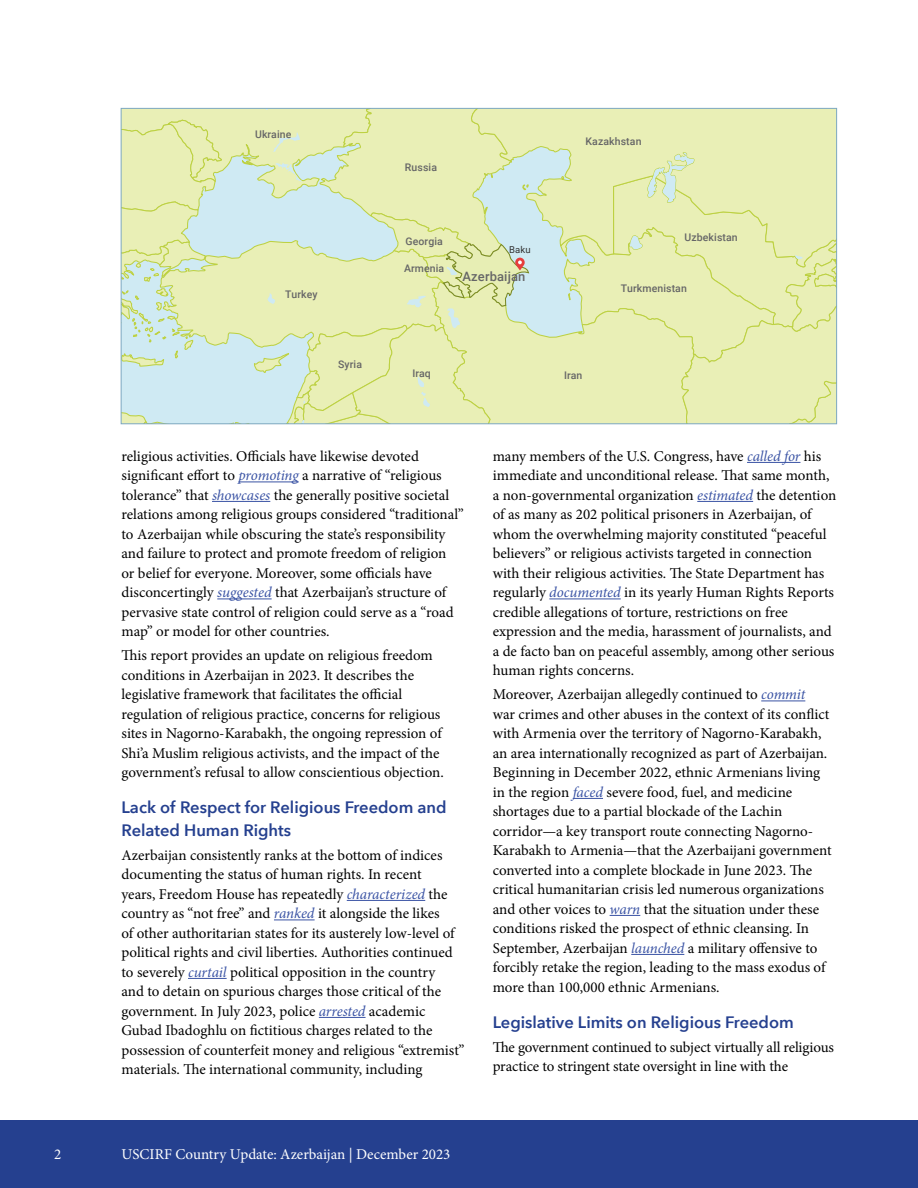
<style>
.page{position:relative;width:918px;height:1188px;background:#fff}
.page>*{position:absolute;margin:0;border:0;box-sizing:border-box;transform-origin:0 0}
.Subhead{font:600 16.5px/22.5px "Avenir Next";color:#25408f}
.Body_no_indent{font:15px/19.5px "Minion Pro";color:#000}
.t1{font:15px "Minion Pro";color:#fff}
.t2{font:500 12.9px "Roboto";letter-spacing:.01em;color:#666667}
.t3{font:500 10.5px "Roboto";letter-spacing:.01em;color:#666667}
.t4{font:9.45px "Roboto";color:#333}
.s1{font-style:italic;color:#3a53a4}
</style>
<div class="page">
<div style="left:0;top:1120px;width:918px;height:68px;background:#25408f"></div>
<hr style="left:238px;top:482px;width:61px;height:1px;background:#3a53a4">
<hr style="left:212px;top:501px;width:58px;height:1px;background:#3a53a4">
<hr style="left:217px;top:599px;width:55px;height:1px;background:#3a53a4">
<hr style="left:347px;top:900px;width:78px;height:1px;background:#3a53a4">
<hr style="left:274px;top:920px;width:41px;height:1px;background:#3a53a4">
<hr style="left:188px;top:978px;width:39px;height:1px;background:#3a53a4">
<hr style="left:319px;top:1017px;width:47px;height:1px;background:#3a53a4">
<hr style="left:747px;top:462px;width:53px;height:1px;background:#3a53a4">
<hr style="left:697px;top:501px;width:56px;height:1px;background:#3a53a4">
<hr style="left:549px;top:599px;width:72px;height:1px;background:#3a53a4">
<hr style="left:761px;top:701px;width:44px;height:1px;background:#3a53a4">
<hr style="left:573px;top:798px;width:30px;height:1px;background:#3a53a4">
<hr style="left:610px;top:915px;width:30px;height:1px;background:#3a53a4">
<hr style="left:631px;top:954px;width:53px;height:1px;background:#3a53a4">
<svg style="left:123px;top:110px;width:712px;height:312px;background:#e2ecbe"></svg>
<p class="t3" style="left:255px;top:127px;width:38px">Ukraine</p>
<p class="t3" style="left:285px;top:286px;width:34px">Turkey</p>
<p class="t3" style="left:338px;top:357px;width:25px">Syria</p>
<p class="t3" style="left:405px;top:160px;width:34px">Russia</p>
<p class="t3" style="left:405px;top:233px;width:39px">Georgia</p>
<p class="t3" style="left:404px;top:261px;width:42px">Armenia</p>
<p class="t4" style="left:509px;top:243px;width:23px">Baku</p>
<p class="t2" style="left:463px;top:267px;width:64px">Azerbaijan</p>
<p class="t3" style="left:586px;top:134px;width:57px">Kazakhstan</p>
<p class="t3" style="left:685px;top:230px;width:55px">Uzbekistan</p>
<p class="t3" style="left:621px;top:281px;width:67px">Turkmenistan</p>
<p class="t3" style="left:412px;top:365px;width:20px">Iraq</p>
<p class="t3" style="left:564px;top:368px;width:20px">Iran</p>
<p class="Body_no_indent" style="left:122px;top:446px;width:344px">religious activities. Officials have likewise devoted significant effort to <span class="s1">promoting</span> a narrative of “religious tolerance” that <span class="s1">showcases</span> the generally positive societal relations among religious groups considered “traditional” to Azerbaijan while obscuring the state’s responsibility and failure to protect and promote freedom of religion<br>or belief for everyone. Moreover, some officials have disconcertingly <span class="s1">suggested</span> that Azerbaijan’s structure of pervasive state control of religion could serve as a “road map” or model for other countries.</p>
<p class="Body_no_indent" style="left:122px;top:646px;width:324px">This report provides an update on religious freedom conditions in Azerbaijan in 2023. It describes the legislative framework that facilitates the official regulation of religious practice, concerns for religious sites in Nagorno-Karabakh, the ongoing repression of Shi’a Muslim religious activists, and the impact of the government’s refusal to allow conscientious objection.</p>
<p class="Subhead" style="left:122px;top:796px;width:327px">Lack of Respect for Religious Freedom and<br>Related Human Rights</p>
<p class="Body_no_indent" style="left:122px;top:845px;width:345px">Azerbaijan consistently ranks at the bottom of indices documenting the status of human rights. In recent<br>years, Freedom House has repeatedly <span class="s1">characterized</span> the country as “not free” and <span class="s1">ranked</span> it alongside the likes<br>of other authoritarian states for its austerely low-level of political rights and civil liberties. Authorities continued to severely <span class="s1">curtail</span> political opposition in the country<br>and to detain on spurious charges those critical of the government. In July 2023, police <span class="s1">arrested</span> academic Gubad Ibadoghlu on fictitious charges related to the possession of counterfeit money and religious “extremist” materials. The international community, including</p>
<p class="t1" style="left:54px;top:1144px;width:9px">2</p>
<p class="t1" style="left:122px;top:1144px;width:331px">USCIRF Country Update: Azerbaijan | December 2023</p>
<p class="Body_no_indent" style="left:493px;top:446px;width:345px">many members of the U.S. Congress, have <span class="s1">called for</span> his immediate and unconditional release. That same month, a non-governmental organization <span class="s1">estimated</span> the detention of as many as 202 political prisoners in Azerbaijan, of whom the overwhelming majority constituted “peaceful believers” or religious activists targeted in connection with their religious activities. The State Department has regularly <span class="s1">documented</span> in its yearly Human Rights Reports credible allegations of torture, restrictions on free expression and the media, harassment of journalists, and a de facto ban on peaceful assembly, among other serious human rights concerns.</p>
<p class="Body_no_indent" style="left:493px;top:685px;width:340px">Moreover, Azerbaijan allegedly continued to <span class="s1">commit<br></span>war crimes and other abuses in the context of its conflict with Armenia over the territory of Nagorno-Karabakh, an area internationally recognized as part of Azerbaijan.<br>Beginning in December 2022, ethnic Armenians living in the region <span class="s1">faced</span> severe food, fuel, and medicine shortages due to a partial blockade of the Lachin corridor—a key transport route connecting Nagorno-Karabakh to Armenia—that the Azerbaijani government converted into a complete blockade in June 2023. The critical humanitarian crisis led numerous organizations and other voices to <span class="s1">warn</span> that the situation under these conditions risked the prospect of ethnic cleansing. In September, Azerbaijan <span class="s1">launched</span> a military offensive to forcibly retake the region, leading to the mass exodus of more than 100,000 ethnic Armenians.</p>
<p class="Subhead" style="left:493px;top:1011px;width:303px">Legislative Limits on Religious Freedom</p>
<p class="Body_no_indent" style="left:493px;top:1037px;width:343px">The government continued to subject virtually all religious practice to stringent state oversight in line with the</p>
</div>
